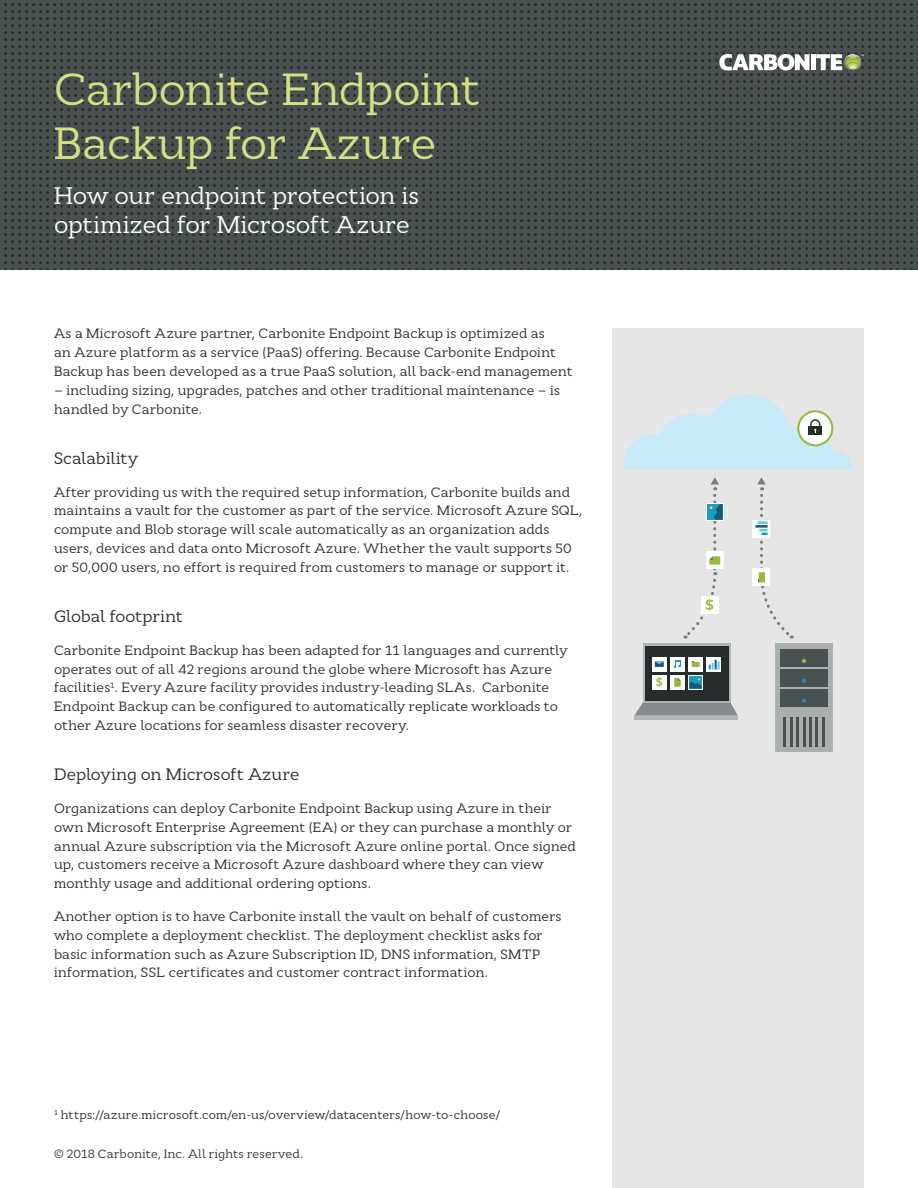
<style>
.page{position:relative;width:918px;height:1188px;background:#fff}
.page>*{position:absolute;margin:0;border:0;box-sizing:border-box;transform-origin:0 0}
.t1{font:45px/54px "Cyntho Slab Pro";letter-spacing:-.015em;color:#d5df84}
.t2{font:24px/28.8px "Cyntho Slab Pro";letter-spacing:-.005em;color:#fff}
.Subhead_Level_2{font:16.5px "Cyntho Slab Pro";color:#262d2d}
.Body{font:13.5px/18.9px "Cyntho Slab Pro";letter-spacing:.01em;color:#262d2d}
.Footer_Copy{font:12px "Cyntho Slab Pro";letter-spacing:.015em;color:#262d2d}
.t3{font:12px "Cyntho Slab Pro";letter-spacing:.015em;color:#313131}
</style>
<div class="page">
<svg style="left:0;top:0;width:146px;height:151px;background:#434c4b"></svg>
<svg style="left:146px;top:0;width:209px;height:151px;background:#3f4746"></svg>
<svg style="left:355px;top:0;width:209px;height:151px;background:#3f4746"></svg>
<svg style="left:564px;top:0;width:209px;height:151px;background:#424b4a"></svg>
<svg style="left:773px;top:0;width:145px;height:151px;background:#434c4b"></svg>
<svg style="left:0;top:151px;width:146px;height:119px;background:#434c4b"></svg>
<svg style="left:146px;top:151px;width:209px;height:119px;background:#434c4b"></svg>
<svg style="left:355px;top:151px;width:209px;height:119px;background:#434c4b"></svg>
<svg style="left:564px;top:151px;width:209px;height:119px;background:#434c4b"></svg>
<svg style="left:773px;top:151px;width:145px;height:119px;background:#434c4b"></svg>
<div style="left:811px;top:54px;width:5px;height:16px;background:#fff"></div>
<svg style="left:719px;top:54px;width:90px;height:16px"></svg>
<svg style="left:816px;top:54px;width:48px;height:16px"></svg>
<div style="left:612px;top:328px;width:252px;height:860px;background:#e6e6e6"></div>
<hr style="left:635px;top:715px;width:103px;height:4px;background:#aeb6b8">
<div style="left:643px;top:644px;width:88px;height:59px;background:linear-gradient(to bottom,#aeb6b8,#aeb6b8)"></div>
<div style="left:645px;top:646px;width:83px;height:55px;background:#262c2c"></div>
<svg style="left:635px;top:703px;width:103px;height:12px"></svg>
<div style="left:652px;top:675px;width:14px;height:14px;background:#fff"></div>
<svg style="left:656px;top:677px;width:6px;height:10px"></svg>
<div style="left:652px;top:657px;width:14px;height:14px;background:#fff"></div>
<svg style="left:655px;top:661px;width:9px;height:6px"></svg>
<div style="left:670px;top:657px;width:15px;height:14px;background:#fff"></div>
<svg style="left:673px;top:660px;width:8px;height:8px"></svg>
<svg style="left:707px;top:657px;width:14px;height:14px"></svg>
<svg style="left:709px;top:660px;width:11px;height:9px"></svg>
<div style="left:670px;top:675px;width:15px;height:14px;background:#fff"></div>
<svg style="left:674px;top:678px;width:7px;height:9px"></svg>
<svg style="left:689px;top:675px;width:14px;height:14px"></svg>
<div style="left:690px;top:676px;width:12px;height:12px;background:#159ebf"></div>
<svg style="left:690px;top:678px;width:12px;height:10px"></svg>
<div style="left:689px;top:657px;width:14px;height:14px;background:#fff"></div>
<svg style="left:692px;top:661px;width:8px;height:6px"></svg>
<div style="left:775px;top:644px;width:58px;height:108px;background:#abb0af"></div>
<div style="left:780px;top:650px;width:48px;height:17px;background:#485253"></div>
<svg style="left:802px;top:659px;width:4px;height:4px"></svg>
<div style="left:780px;top:669px;width:48px;height:18px;background:#485253"></div>
<svg style="left:802px;top:679px;width:4px;height:4px"></svg>
<div style="left:780px;top:689px;width:48px;height:17px;background:#485253"></div>
<svg style="left:802px;top:699px;width:4px;height:4px"></svg>
<hr style="left:783px;top:717px;width:3px;height:30px;background:#485253">
<hr style="left:790px;top:717px;width:2px;height:30px;background:#485253">
<hr style="left:796px;top:717px;width:3px;height:30px;background:#485253">
<hr style="left:803px;top:717px;width:2px;height:30px;background:#485253">
<hr style="left:809px;top:717px;width:3px;height:30px;background:#485253">
<hr style="left:816px;top:717px;width:2px;height:30px;background:#485253">
<hr style="left:822px;top:717px;width:3px;height:30px;background:#485253">
<svg style="left:624px;top:394px;width:228px;height:76px"></svg>
<div style="left:753px;top:520px;width:17px;height:17px;background:#fff"></div>
<div style="left:753px;top:568px;width:17px;height:18px;background:#fff"></div>
<svg style="left:755px;top:477px;width:38px;height:162px"></svg>
<div style="left:706px;top:552px;width:18px;height:17px;background:#fff"></div>
<div style="left:706px;top:503px;width:18px;height:18px;background:#157e9c"></div>
<svg style="left:683px;top:477px;width:39px;height:162px"></svg>
<h1 class="t1" style="left:54px;top:63px;width:428px">Carbonite Endpoint<br>Backup for Azure</h1>
<h2 class="t2" style="left:54px;top:182px;width:367px">How our endpoint protection is optimized for Microsoft Azure</h2>
<p class="Body" style="left:54px;top:324px;width:520px">As a Microsoft Azure partner, Carbonite Endpoint Backup is optimized as<br>an Azure platform as a service (PaaS) offering. Because Carbonite Endpoint<br>Backup has been developed as a true PaaS solution, all back-end management</p>
<p class="Body" style="left:54px;top:381px;width:508px">– including sizing, upgrades, patches and other traditional maintenance – is handled by Carbonite.</p>
<p class="Subhead_Level_2" style="left:54px;top:448px;width:86px">Scalability</p>
<p class="Body" style="left:54px;top:482px;width:530px">After providing us with the required setup information, Carbonite builds and maintains a vault for the customer as part of the service. Microsoft Azure SQL, compute and Blob storage will scale automatically as an organization adds users, devices and data onto Microsoft Azure. Whether the vault supports 50 or 50,000 users, no effort is required from customers to manage or support it.</p>
<p class="Subhead_Level_2" style="left:54px;top:606px;width:130px">Global footprint</p>
<p class="Body" style="left:54px;top:641px;width:515px">Carbonite Endpoint Backup has been adapted for 11 languages and currently operates out of all 42 regions around the globe where Microsoft has Azure facilities<sup>1</sup>. Every Azure facility provides industry-leading SLAs. Carbonite Endpoint Backup can be configured to automatically replicate workloads to other Azure locations for seamless disaster recovery.</p>
<p class="Subhead_Level_2" style="left:54px;top:764px;width:247px">Deploying on Microsoft Azure</p>
<p class="Body" style="left:54px;top:799px;width:523px">Organizations can deploy Carbonite Endpoint Backup using Azure in their own Microsoft Enterprise Agreement (EA) or they can purchase a monthly or annual Azure subscription via the Microsoft Azure online portal. Once signed up, customers receive a Microsoft Azure dashboard where they can view monthly usage and additional ordering options.</p>
<p class="Body" style="left:54px;top:907px;width:509px">Another option is to have Carbonite install the vault on behalf of customers who complete a deployment checklist. The deployment checklist asks for basic information such as Azure Subscription ID, DNS information, SMTP information, SSL certificates and customer contract information.</p>
<p class="Footer_Copy" style="left:54px;top:1107px;width:448px"><sup>1</sup> https://azure.microsoft.com/en-us/overview/datacenters/how-to-choose/</p>
<p class="t3" style="left:54px;top:1146px;width:251px">© 2018 Carbonite, Inc. All rights reserved.</p>
</div>
